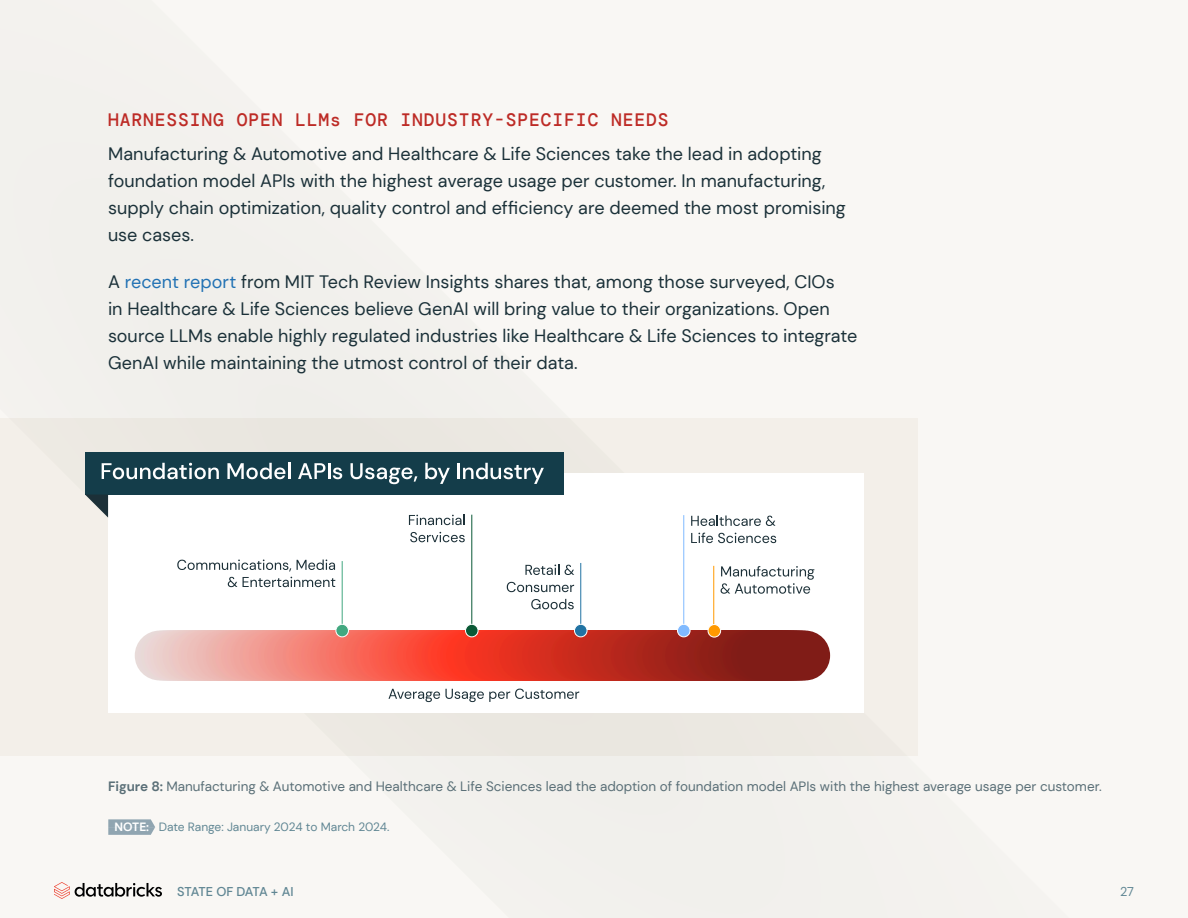
<style>
.page{position:relative;width:1188px;height:918px;background:#f9f7f4}
.page>*{position:absolute;margin:0;border:0;box-sizing:border-box;transform-origin:0 0}
.Body-navy{font:18px/27px "DM Sans";color:#1b3139}
.t1{font:500 18px "DM Mono";letter-spacing:.05em;color:#bd2b26}
.Caption-grey{font:13.5px "DM Sans";color:#5a6f77}
.t2{font:500 12.75px "DM Sans";letter-spacing:-.05em;color:#618794}
.t3{font:12.75px "DM Sans";color:#618794}
.H1-white{font:12px "DM Sans";letter-spacing:-.005em;color:#618794}
.s1{color:#2272b4}
.s2{font-weight:700}
.s3{font-weight:700;color:#fff}
</style>
<div class="page">
<div style="left:0;top:418px;width:918px;height:338px;background:#f3efe9"></div>
<div style="left:108px;top:473px;width:756px;height:240px;background:#fff"></div>
<svg style="left:525px;top:565px;width:34px;height:10px"></svg>
<svg style="left:565px;top:565px;width:9px;height:10px"></svg>
<svg style="left:507px;top:582px;width:67px;height:10px"></svg>
<svg style="left:531px;top:599px;width:43px;height:10px"></svg>
<hr style="left:471px;top:515px;width:1px;height:119px;background:#0a5936">
<hr style="left:342px;top:561px;width:1px;height:70px;background:#42a880">
<hr style="left:580px;top:563px;width:1px;height:68px;background:#2173a3">
<svg style="left:409px;top:515px;width:56px;height:10px"></svg>
<svg style="left:410px;top:532px;width:55px;height:10px"></svg>
<svg style="left:177px;top:560px;width:158px;height:27px"></svg>
<svg style="left:388px;top:689px;width:191px;height:13px"></svg>
<div style="left:85px;top:452px;width:479px;height:43px;background:#143d4a"></div>
<svg style="left:102px;top:463px;width:117px;height:16px"></svg>
<svg style="left:227px;top:463px;width:63px;height:16px"></svg>
<svg style="left:298px;top:463px;width:44px;height:16px"></svg>
<svg style="left:351px;top:463px;width:66px;height:21px"></svg>
<svg style="left:425px;top:463px;width:25px;height:21px"></svg>
<svg style="left:458px;top:463px;width:86px;height:21px"></svg>
<svg style="left:85px;top:495px;width:23px;height:23px"></svg>
<div style="left:135px;top:631px;width:90px;height:49px;background:#e8dbd9;border-radius:25px"></div>
<div style="left:144px;top:631px;width:90px;height:49px;background:#ebd6d6;border-radius:25px"></div>
<div style="left:150px;top:631px;width:90px;height:49px;background:#ebd4d1;border-radius:25px"></div>
<div style="left:156px;top:631px;width:91px;height:49px;background:#ebd1cc;border-radius:25px"></div>
<div style="left:163px;top:631px;width:90px;height:49px;background:#ebccc9;border-radius:25px"></div>
<div style="left:172px;top:631px;width:90px;height:49px;background:#edc7c4;border-radius:25px"></div>
<div style="left:178px;top:631px;width:90px;height:49px;background:#edc4bf;border-radius:25px"></div>
<div style="left:187px;top:631px;width:90px;height:49px;background:#edbfba;border-radius:25px"></div>
<div style="left:196px;top:631px;width:91px;height:49px;background:#edbab5;border-radius:25px"></div>
<div style="left:206px;top:631px;width:90px;height:49px;background:#edb5b0;border-radius:25px"></div>
<div style="left:212px;top:631px;width:90px;height:49px;background:#edb3ab;border-radius:25px"></div>
<div style="left:221px;top:631px;width:90px;height:49px;background:#f0ada6;border-radius:25px"></div>
<div style="left:230px;top:631px;width:91px;height:49px;background:#f0a8a1;border-radius:25px"></div>
<div style="left:240px;top:631px;width:90px;height:49px;background:#f0a39c;border-radius:25px"></div>
<div style="left:249px;top:631px;width:90px;height:49px;background:#f29e96;border-radius:25px"></div>
<div style="left:258px;top:631px;width:90px;height:49px;background:#f29991;border-radius:25px"></div>
<div style="left:264px;top:631px;width:91px;height:49px;background:#f2968c;border-radius:25px"></div>
<div style="left:274px;top:631px;width:90px;height:49px;background:#f29187;border-radius:25px"></div>
<div style="left:283px;top:631px;width:90px;height:49px;background:#f28c82;border-radius:25px"></div>
<div style="left:289px;top:631px;width:90px;height:49px;background:#f58a7d;border-radius:25px"></div>
<div style="left:298px;top:631px;width:90px;height:49px;background:#f58578;border-radius:25px"></div>
<div style="left:307px;top:631px;width:91px;height:49px;background:#f58073;border-radius:25px"></div>
<div style="left:317px;top:631px;width:90px;height:49px;background:#f57a6e;border-radius:25px"></div>
<div style="left:326px;top:631px;width:90px;height:49px;background:#f77569;border-radius:25px"></div>
<div style="left:335px;top:631px;width:90px;height:49px;background:#f77063;border-radius:25px"></div>
<div style="left:341px;top:631px;width:91px;height:49px;background:#f76e5e;border-radius:25px"></div>
<div style="left:351px;top:631px;width:90px;height:49px;background:#f76959;border-radius:25px"></div>
<div style="left:360px;top:631px;width:90px;height:49px;background:#fa6354;border-radius:25px"></div>
<div style="left:369px;top:631px;width:90px;height:49px;background:#fa5e4f;border-radius:25px"></div>
<div style="left:375px;top:631px;width:91px;height:49px;background:#fa5c4a;border-radius:25px"></div>
<div style="left:385px;top:631px;width:90px;height:49px;background:#fa5745;border-radius:25px"></div>
<div style="left:394px;top:631px;width:90px;height:49px;background:#fa5240;border-radius:25px"></div>
<div style="left:403px;top:631px;width:90px;height:49px;background:#fc4d3b;border-radius:25px"></div>
<div style="left:412px;top:631px;width:91px;height:49px;background:#fc4736;border-radius:25px"></div>
<div style="left:418px;top:631px;width:91px;height:49px;background:#fc4530;border-radius:25px"></div>
<div style="left:425px;top:631px;width:90px;height:49px;background:#fc402e;border-radius:25px"></div>
<div style="left:431px;top:631px;width:90px;height:49px;background:#ff3d29;border-radius:25px"></div>
<div style="left:440px;top:631px;width:90px;height:49px;background:#ff3826;border-radius:25px"></div>
<div style="left:446px;top:631px;width:90px;height:49px;background:#ff3621;border-radius:25px"></div>
<div style="left:456px;top:631px;width:89px;height:49px;background:#fa3621;border-radius:25px"></div>
<div style="left:468px;top:631px;width:89px;height:49px;background:#f53321;border-radius:25px"></div>
<div style="left:482px;top:631px;width:89px;height:49px;background:#f03321;border-radius:25px"></div>
<div style="left:493px;top:631px;width:90px;height:49px;background:#eb331f;border-radius:25px"></div>
<div style="left:505px;top:631px;width:90px;height:49px;background:#e6301f;border-radius:25px"></div>
<div style="left:516px;top:631px;width:90px;height:49px;background:#e0301f;border-radius:25px"></div>
<div style="left:528px;top:631px;width:90px;height:49px;background:#db2e1f;border-radius:25px"></div>
<div style="left:539px;top:631px;width:91px;height:49px;background:#d62e1f;border-radius:25px"></div>
<div style="left:551px;top:631px;width:90px;height:49px;background:#d12e1c;border-radius:25px"></div>
<div style="left:562px;top:631px;width:91px;height:49px;background:#cc2b1c;border-radius:25px"></div>
<div style="left:574px;top:631px;width:90px;height:49px;background:#c72b1c;border-radius:25px"></div>
<div style="left:585px;top:631px;width:91px;height:49px;background:#c2291c;border-radius:25px"></div>
<div style="left:599px;top:631px;width:92px;height:49px;background:#bd291c;border-radius:25px"></div>
<div style="left:611px;top:631px;width:91px;height:49px;background:#b8261c;border-radius:25px"></div>
<div style="left:622px;top:631px;width:92px;height:49px;background:#b3261c;border-radius:25px"></div>
<div style="left:634px;top:631px;width:91px;height:49px;background:#ad261c;border-radius:25px"></div>
<div style="left:642px;top:631px;width:92px;height:49px;background:#a8241a;border-radius:25px"></div>
<div style="left:654px;top:631px;width:92px;height:49px;background:#a3241a;border-radius:25px"></div>
<div style="left:665px;top:631px;width:92px;height:49px;background:#9e211a;border-radius:25px"></div>
<div style="left:677px;top:631px;width:92px;height:49px;background:#99211a;border-radius:25px"></div>
<div style="left:688px;top:631px;width:93px;height:49px;background:#94211a;border-radius:25px"></div>
<div style="left:700px;top:631px;width:92px;height:49px;background:#8f1f17;border-radius:25px"></div>
<div style="left:714px;top:631px;width:93px;height:49px;background:#8a1f17;border-radius:25px"></div>
<div style="left:725px;top:631px;width:93px;height:49px;background:#851c17;border-radius:25px"></div>
<div style="left:737px;top:631px;width:93px;height:49px;background:#801c17;border-radius:25px"></div>
<div style="left:466px;top:624px;width:12px;height:13px;background:#0a5936;border-radius:50%"></div>
<div style="left:465px;top:624px;width:13px;height:13px;border:1px solid #fff;border-radius:50%"></div>
<div style="left:336px;top:624px;width:12px;height:13px;background:#42a880;border-radius:50%"></div>
<div style="left:336px;top:624px;width:13px;height:13px;border:1px solid #fff;border-radius:50%"></div>
<hr style="left:713px;top:566px;width:1px;height:65px;background:#f90">
<svg style="left:721px;top:566px;width:93px;height:28px"></svg>
<div style="left:708px;top:625px;width:13px;height:12px;background:#f90;border-radius:50%"></div>
<div style="left:708px;top:624px;width:13px;height:13px;border:1px solid #fff;border-radius:50%"></div>
<hr style="left:683px;top:515px;width:1px;height:119px;background:#80baff">
<svg style="left:691px;top:516px;width:85px;height:10px"></svg>
<svg style="left:691px;top:533px;width:85px;height:10px"></svg>
<div style="left:678px;top:624px;width:12px;height:13px;background:#80baff;border-radius:50%"></div>
<div style="left:677px;top:624px;width:13px;height:13px;border:1px solid #fff;border-radius:50%"></div>
<div style="left:574px;top:624px;width:13px;height:13px;background:#2173a3;border-radius:50%"></div>
<div style="left:574px;top:624px;width:13px;height:13px;border:1px solid #fff;border-radius:50%"></div>
<svg style="left:108px;top:819px;width:47px;height:16px"></svg>
<h3 class="t1" style="left:108px;top:108px;width:562px">HARNESSING OPEN LLMs FOR INDUSTRY-SPECIFIC NEEDS</h3>
<p class="Body-navy" style="left:108px;top:140px;width:739px">Manufacturing &amp; Automotive and Healthcare &amp; Life Sciences take the lead in adopting foundation model APIs with the highest average usage per customer. In manufacturing, supply chain optimization, quality control and efficiency are deemed the most promising use cases.</p>
<p class="Body-navy" style="left:108px;top:268px;width:751px">A <span class="s1">recent report</span> from MIT Tech Review Insights shares that, among those surveyed, CIOs<br>in Healthcare &amp; Life Sciences believe GenAI will bring value to their organizations. Open source LLMs enable highly regulated industries like Healthcare &amp; Life Sciences to integrate GenAI while maintaining the utmost control of their data.</p>
<p class="Caption-grey" style="left:108px;top:778px;width:995px"><span class="s2">Figure 8:</span> Manufacturing &amp; Automotive and Healthcare &amp; Life Sciences lead the adoption of foundation model APIs with the highest average usage per customer.</p>
<p class="H1-white" style="left:114px;top:820px;width:277px"><span class="s3">NOTE:</span> Date Range: January 2024 to March 2024.</p>
<p class="t2" style="left:177px;top:884px;width:118px">STATE OF DATA + AI</p>
<p class="t3" style="left:1120px;top:884px;width:15px">27</p>
</div>
